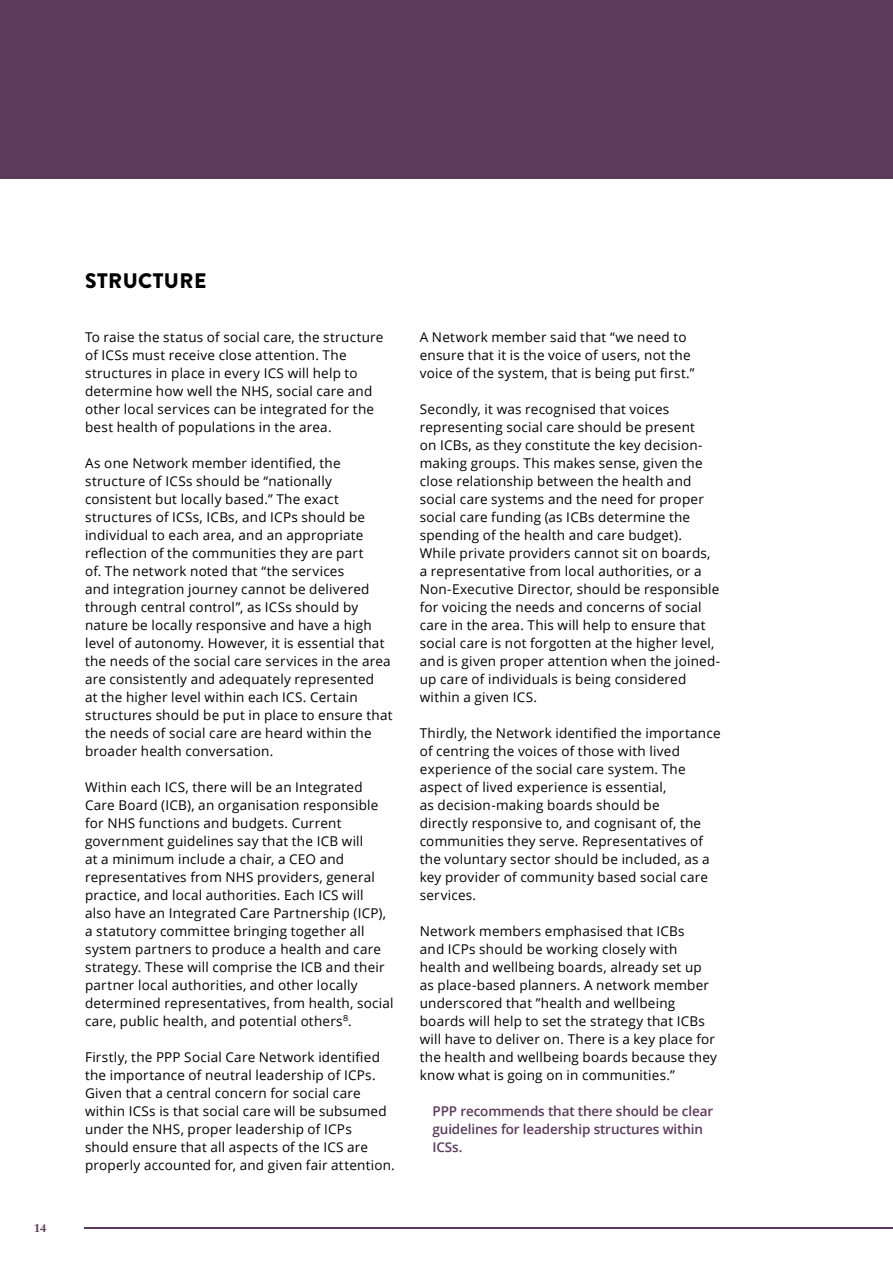
<style>
.page{position:relative;width:893px;height:1263px;background:#fff}
.page>*{position:absolute;margin:0;border:0;box-sizing:border-box;transform-origin:0 0}
.t1{font:900 21px "Brandon Grotesque";letter-spacing:.02em;color:#000}
.Main_Body_Indent{font:13.5px/18px "Open Sans";letter-spacing:.015em;color:#000}
.Recommendation{font:600 13.5px/18px "Open Sans";letter-spacing:-.01em;color:#5b3a5b}
.t2{font:700 12px "Adobe Caslon Pro";color:#5b3a5b}
</style>
<div class="page">
<div style="left:0;top:0;width:893px;height:179px;background:#5b3a5b"></div>
<hr style="left:84px;top:1227px;width:809px;height:2px;background:#5b3a5b">
<p class="t2" style="left:34px;top:1221px;width:13px">14</p>
<p class="t1" style="left:85px;top:266px;width:123px">STRUCTURE</p>
<p class="Main_Body_Indent" style="left:85px;top:328px;width:300px">To raise the status of social care, the structure of ICSs must receive close attention. The structures in place in every ICS will help to determine how well the NHS, social care and other local services can be integrated for the best health of populations in the area.</p>
<p class="Main_Body_Indent" style="left:85px;top:454px;width:309px">As one Network member identified, the structure of ICSs should be “nationally consistent but locally based.” The exact structures of ICSs, ICBs, and ICPs should be individual to each area, and an appropriate reflection of the communities they are part<br>of. The network noted that “the services<br>and integration journey cannot be delivered through central control”, as ICSs should by nature be locally responsive and have a high level of autonomy. However, it is essential that the needs of the social care services in the area are consistently and adequately represented<br>at the higher level within each ICS. Certain structures should be put in place to ensure that the needs of social care are heard within the broader health conversation.</p>
<p class="Main_Body_Indent" style="left:85px;top:778px;width:310px">Within each ICS, there will be an Integrated Care Board (ICB), an organisation responsible for NHS functions and budgets. Current government guidelines say that the ICB will<br>at a minimum include a chair, a CEO and representatives from NHS providers, general practice, and local authorities. Each ICS will<br>also have an Integrated Care Partnership (ICP), a statutory committee bringing together all system partners to produce a health and care strategy. These will comprise the ICB and their partner local authorities, and other locally determined representatives, from health, social care, public health, and potential others<sup>8</sup>.</p>
<p class="Main_Body_Indent" style="left:85px;top:1048px;width:311px">Firstly, the PPP Social Care Network identified the importance of neutral leadership of ICPs.<br>Given that a central concern for social care within ICSs is that social care will be subsumed under the NHS, proper leadership of ICPs should ensure that all aspects of the ICS are properly accounted for, and given fair attention.</p>
<p class="Main_Body_Indent" style="left:420px;top:328px;width:276px">A Network member said that “we need to ensure that it is the voice of users, not the voice of the system, that is being put first.”</p>
<p class="Main_Body_Indent" style="left:420px;top:400px;width:302px">Secondly, it was recognised that voices representing social care should be present<br>on ICBs, as they constitute the key decision&shy;making groups. This makes sense, given the close relationship between the health and social care systems and the need for proper social care funding (as ICBs determine the spending of the health and care budget).<br>While private providers cannot sit on boards, a representative from local authorities, or a Non-Executive Director, should be responsible for voicing the needs and concerns of social care in the area. This will help to ensure that social care is not forgotten at the higher level, and is given proper attention when the joined&shy;up care of individuals is being considered within a given ICS.</p>
<p class="Main_Body_Indent" style="left:420px;top:724px;width:302px">Thirdly, the Network identified the importance of centring the voices of those with lived experience of the social care system. The aspect of lived experience is essential,<br>as decision-making boards should be<br>directly responsive to, and cognisant of, the communities they serve. Representatives of the voluntary sector should be included, as a key provider of community based social care services.</p>
<p class="Main_Body_Indent" style="left:420px;top:922px;width:299px">Network members emphasised that ICBs<br>and ICPs should be working closely with health and wellbeing boards, already set up as place-based planners. A network member underscored that ”health and wellbeing boards will help to set the strategy that ICBs will have to deliver on. There is a key place for the health and wellbeing boards because they know what is going on in communities.”</p>
<p class="Recommendation" style="left:432px;top:1102px;width:282px">PPP recommends that there should be clear guidelines for leadership structures within<br>ICSs.</p>
</div>
